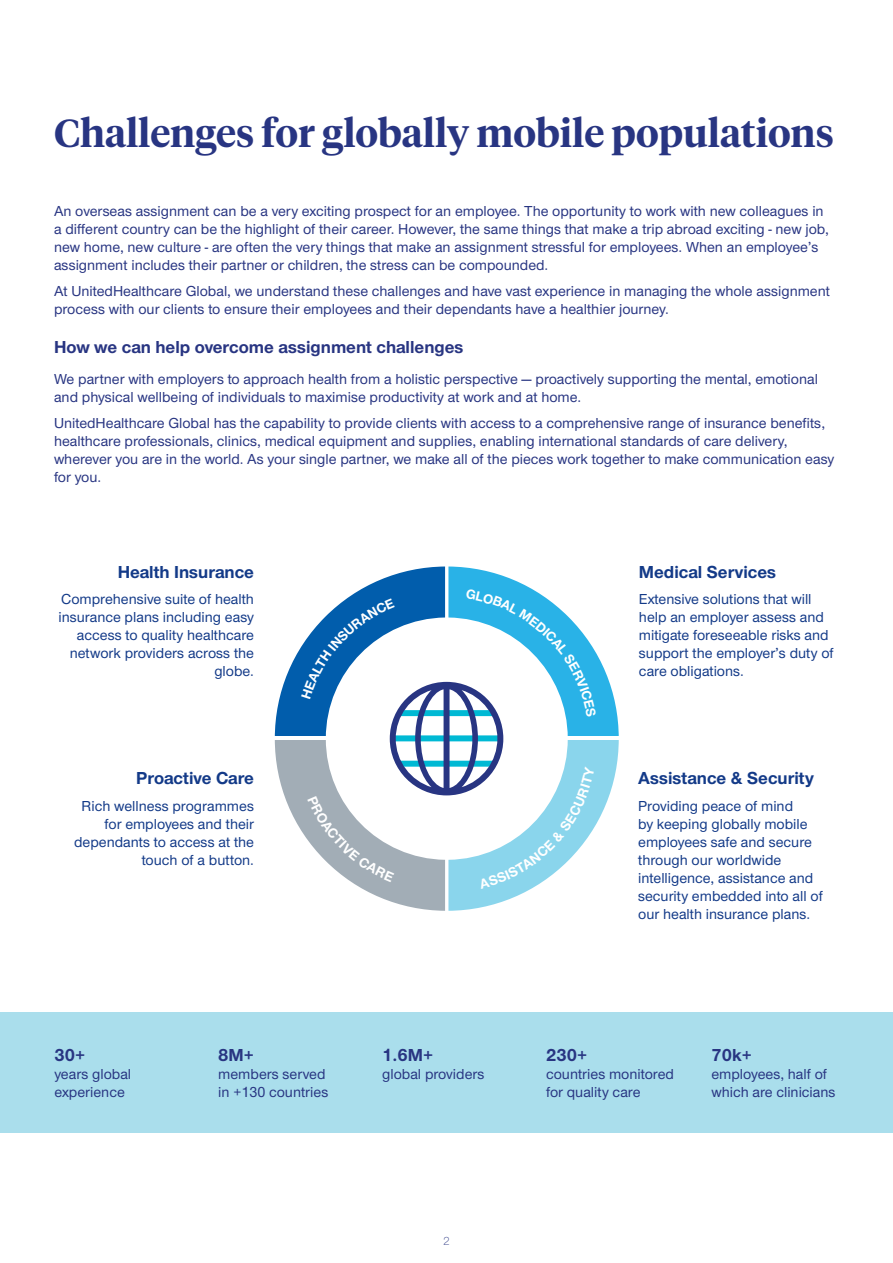
<style>
.page{position:relative;width:893px;height:1263px;background:#fff}
.page>*{position:absolute;margin:0;border:0;box-sizing:border-box;transform-origin:0 0}
.Body_-_Title{font:600 39px "UHC Serif Headline";color:#283582}
.t1{font:700 18px "UHC Sans";color:#133a88}
.Body_-_Subtitle{font:700 18px "UHC Sans";color:#283582}
.t2{font:500 15px/18px "UHC Sans";color:#283582}
.t3{font:500 15px/18px "UHC Sans";color:#133a88}
.t4{font:300 12px "UHC Sans";color:#283582}
</style>
<div class="page">
<div style="left:0;top:1012px;width:893px;height:120px;background:#aadeec"></div>
<svg style="left:275px;top:566px;width:344px;height:345px"></svg>
<p class="Body_-_Title" style="left:54px;top:106px;width:781px">Challenges for globally mobile populations</p>
<p class="t2" style="left:54px;top:201px;width:776px">An overseas assignment can be a very exciting prospect for an employee. The opportunity to work with new colleagues in a different country can be the highlight of their career. However, the same things that make a trip abroad exciting - new job, new home, new culture - are often the very things that make an assignment stressful for employees. When an employee’s assignment includes their partner or children, the stress can be compounded.</p>
<p class="t2" style="left:54px;top:282px;width:777px">At UnitedHealthcare Global, we understand these challenges and have vast experience in managing the whole assignment process with our clients to ensure their employees and their dependants have a healthier journey.</p>
<p class="Body_-_Subtitle" style="left:54px;top:335px;width:411px">How we can help overcome assignment challenges</p>
<p class="t2" style="left:54px;top:369px;width:765px">We partner with employers to approach health from a holistic perspective — proactively supporting the mental, emotional and physical wellbeing of individuals to maximise productivity at work and at home.</p>
<p class="t2" style="left:54px;top:414px;width:782px">UnitedHealthcare Global has the capability to provide clients with access to a comprehensive range of insurance benefits, healthcare professionals, clinics, medical equipment and supplies, enabling international standards of care delivery, wherever you are in the world. As your single partner, we make all of the pieces work together to make communication easy for you.</p>
<p class="t1" style="left:118px;top:559px;width:138px">Health Insurance</p>
<p class="t3" style="left:58px;top:589px;width:197px;text-align:right">Comprehensive suite of health insurance plans including easy access to quality healthcare network providers across the globe.</p>
<p class="t1" style="left:136px;top:766px;width:119px">Proactive Care</p>
<p class="t3" style="left:74px;top:796px;width:181px;text-align:right">Rich wellness programmes for employees and their dependants to access at the touch of a button.</p>
<p class="Body_-_Subtitle" style="left:54px;top:1043px;width:32px">30+</p>
<p class="t2" style="left:54px;top:1064px;width:78px">years global experience</p>
<p class="Body_-_Subtitle" style="left:218px;top:1043px;width:37px">8M+</p>
<p class="t2" style="left:218px;top:1064px;width:112px">members served in +130 countries</p>
<p class="Body_-_Subtitle" style="left:382px;top:1043px;width:53px">1.6M+</p>
<p class="t2" style="left:382px;top:1064px;width:104px">global providers</p>
<p class="t4" style="left:443px;top:1233px;width:8px">2</p>
<p class="t1" style="left:639px;top:559px;width:139px">Medical Services</p>
<p class="t3" style="left:639px;top:589px;width:196px">Extensive solutions that will help an employer assess and mitigate foreseeable risks and support the employer’s duty of care obligations.</p>
<p class="t1" style="left:638px;top:766px;width:177px">Assistance &amp; Security</p>
<p class="t3" style="left:638px;top:796px;width:186px">Providing peace of mind<br>by keeping globally mobile employees safe and secure through our worldwide intelligence, assistance and security embedded into all of our health insurance plans.</p>
<p class="Body_-_Subtitle" style="left:546px;top:1043px;width:43px">230+</p>
<p class="t2" style="left:546px;top:1064px;width:129px">countries monitored for quality care</p>
<p class="Body_-_Subtitle" style="left:711px;top:1043px;width:42px">70k+</p>
<p class="t2" style="left:711px;top:1064px;width:126px">employees, half of which are clinicians</p>
</div>
